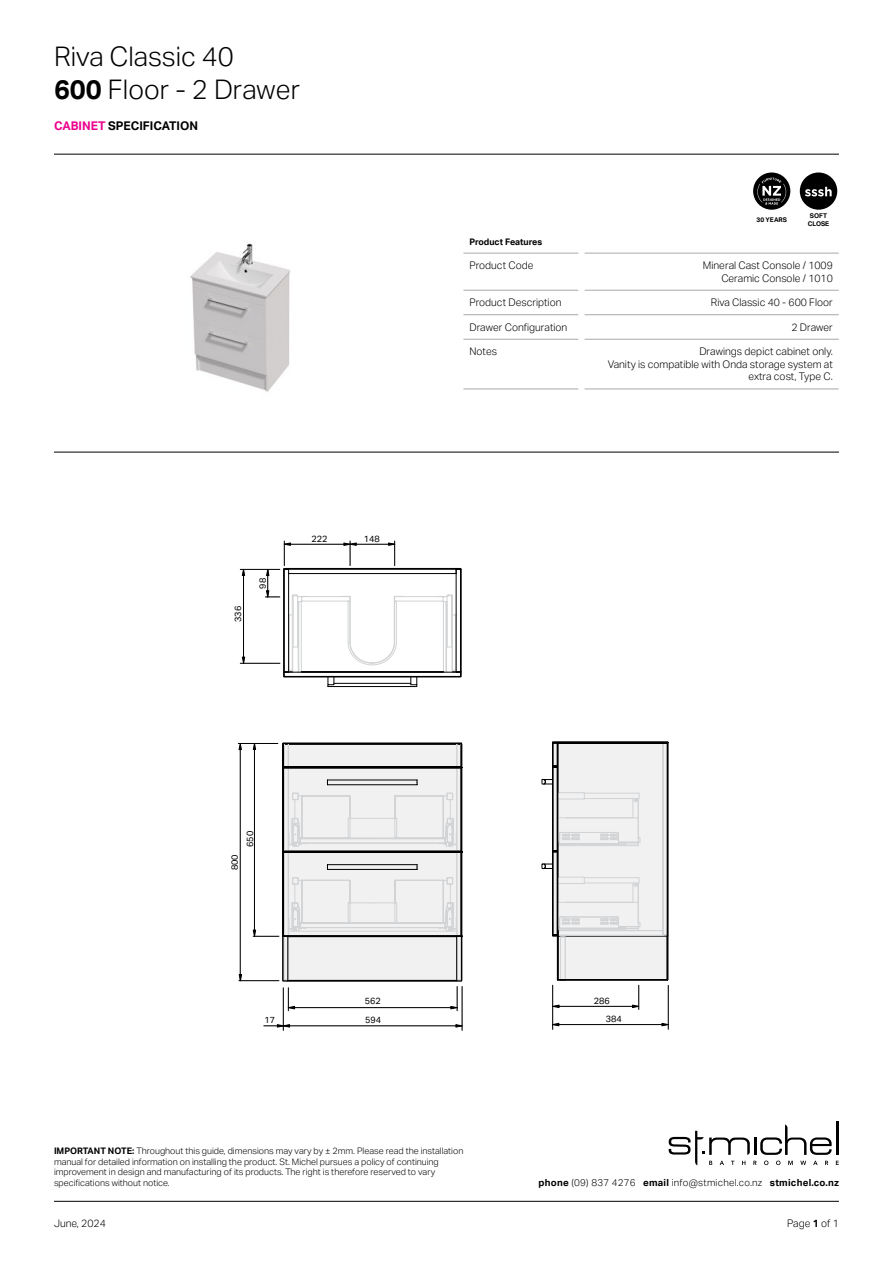
<style>
.page{position:relative;width:893px;height:1263px;background:#fff}
.page>*{position:absolute;margin:0;border:0;box-sizing:border-box;transform-origin:0 0}
.t1{font:300 27px/32.4px "Aktiv Grotesk";color:#000}
.t2{font:700 12px "Aktiv Grotesk";color:#000}
.t3{font:300 10.5px/12.6px "Aktiv Grotesk";color:#000;text-align:right}
.t4{font:300 9.75px "Aktiv Grotesk";letter-spacing:.025em;color:#000}
.t5{font:300 9px/10.8px "Aktiv Grotesk";color:#000}
.t6{font:9px "Aktiv Grotesk";color:#000}
.t7{font:700 9px "Aktiv Grotesk";color:#000}
.t8{font:8.85px "Aktiv Grotesk";color:#000}
.t9{font:700 6.45px/7.8px "Aktiv Grotesk";color:#000;text-align:center}
.s1{font-weight:700}
.s2{color:#ec008c}
</style>
<div class="page">
<hr style="left:54px;top:1201px;width:785px;height:1px;background:#000">
<hr style="left:836px;top:1121px;width:3px;height:34px;background:#000">
<svg style="left:669px;top:1124px;width:170px;height:41px"></svg>
<svg style="left:753px;top:172px;width:37px;height:38px"></svg>
<svg style="left:800px;top:172px;width:37px;height:38px"></svg>
<svg style="left:757px;top:178px;width:29px;height:27px"></svg>
<hr style="left:54px;top:154px;width:785px;height:1px;background:#000">
<hr style="left:54px;top:452px;width:785px;height:1px;background:#000">
<hr style="left:463px;top:253px;width:115px;height:1px;background:#a7a9ac">
<hr style="left:585px;top:253px;width:254px;height:1px;background:#a7a9ac">
<hr style="left:463px;top:290px;width:115px;height:1px;background:#a7a9ac">
<hr style="left:585px;top:290px;width:254px;height:1px;background:#a7a9ac">
<hr style="left:463px;top:314px;width:115px;height:1px;background:#a7a9ac">
<hr style="left:585px;top:314px;width:254px;height:1px;background:#a7a9ac">
<hr style="left:463px;top:339px;width:115px;height:1px;background:#a7a9ac">
<hr style="left:585px;top:339px;width:254px;height:1px;background:#a7a9ac">
<hr style="left:463px;top:389px;width:115px;height:1px;background:#a7a9ac">
<hr style="left:585px;top:389px;width:254px;height:1px;background:#a7a9ac">
<img style="left:190px;top:243px;width:101px;height:149px">
<hr style="left:243px;top:569px;width:1px;height:94px;background:#000">
<hr style="left:240px;top:569px;width:40px;height:1px;background:#000">
<hr style="left:240px;top:663px;width:40px;height:1px;background:#000">
<svg style="left:242px;top:569px;width:3px;height:7px"></svg>
<svg style="left:242px;top:657px;width:3px;height:7px"></svg>
<hr style="left:462px;top:986px;width:1px;height:44px;background:#000">
<svg style="left:455px;top:1024px;width:7px;height:3px"></svg>
<hr style="left:264px;top:1025px;width:197px;height:1px;background:#000">
<hr style="left:283px;top:988px;width:1px;height:42px;background:#000">
<hr style="left:240px;top:746px;width:1px;height:235px;background:#000">
<hr style="left:238px;top:743px;width:40px;height:1px;background:#000">
<hr style="left:239px;top:980px;width:40px;height:1px;background:#000">
<svg style="left:239px;top:744px;width:3px;height:6px"></svg>
<svg style="left:239px;top:974px;width:3px;height:7px"></svg>
<svg style="left:253px;top:742px;width:209px;height:269px"></svg>
<svg style="left:277px;top:1024px;width:13px;height:3px"></svg>
<hr style="left:668px;top:985px;width:1px;height:44px;background:#000">
<svg style="left:662px;top:1023px;width:6px;height:3px"></svg>
<svg style="left:553px;top:1023px;width:6px;height:3px"></svg>
<hr style="left:553px;top:1024px;width:114px;height:1px;background:#000">
<hr style="left:552px;top:985px;width:1px;height:44px;background:#000">
<svg style="left:541px;top:742px;width:128px;height:267px"></svg>
<hr style="left:555px;top:1006px;width:83px;height:1px;background:#000">
<svg style="left:265px;top:541px;width:196px;height:146px"></svg>
<h1 class="t1" style="left:54px;top:41px;width:248px">Riva Classic 40<br><span class="s1">600</span> Floor - 2 Drawer</h1>
<h2 class="t2" style="left:54px;top:118px;width:146px"><span class="s2">CABINET</span> SPECIFICATION</h2>
<p class="t6" style="left:233px;top:622px;width:17px;rotate:-90deg">336</p>
<p class="t6" style="left:258px;top:589px;width:12px;rotate:-90deg">98</p>
<p class="t6" style="left:311px;top:534px;width:17px">222</p>
<p class="t6" style="left:364px;top:534px;width:17px">148</p>
<p class="t6" style="left:229px;top:870px;width:17px;rotate:-90deg">800</p>
<p class="t6" style="left:245px;top:847px;width:17px;rotate:-90deg">650</p>
<p class="t6" style="left:365px;top:996px;width:17px">562</p>
<p class="t9" style="left:756px;top:216px;width:32px">30 YEARS</p>
<p class="t9" style="left:808px;top:212px;width:23px">SOFT<br>CLOSE</p>
<p class="t7" style="left:469px;top:237px;width:74px">Product Features</p>
<p class="t3" style="left:469px;top:259px;width:66px">Product Code</p>
<p class="t3" style="left:703px;top:259px;width:131px">Mineral Cast Console / 1009<br>Ceramic Console / 1010</p>
<p class="t3" style="left:469px;top:296px;width:94px">Product Description</p>
<p class="t3" style="left:711px;top:296px;width:123px">Riva Classic 40 - 600 Floor</p>
<p class="t3" style="left:469px;top:321px;width:99px">Drawer Configuration</p>
<p class="t3" style="left:791px;top:321px;width:43px">2 Drawer</p>
<p class="t3" style="left:469px;top:345px;width:29px">Notes</p>
<p class="t3" style="left:608px;top:345px;width:227px">Drawings depict cabinet only.<br>Vanity is compatible with Onda storage system at extra cost, Type C.</p>
<p class="t6" style="left:594px;top:995px;width:17px">286</p>
<p class="t8" style="left:264px;top:1015px;width:12px">17</p>
<p class="t6" style="left:606px;top:1013px;width:17px">384</p>
<p class="t6" style="left:365px;top:1014px;width:17px">594</p>
<p class="t5" style="left:54px;top:1145px;width:411px"><span class="s1">IMPORTANT NOTE:</span> Throughout this guide, dimensions may vary by ± 2mm. Please read the installation manual for detailed information on installing the product. St. Michel pursues a policy of continuing improvement in design and manufacturing of its products. The right is therefore reserved to vary specifications without notice.</p>
<p class="t3" style="left:54px;top:1217px;width:53px">June, 2024</p>
<p class="t3" style="left:787px;top:1217px;width:53px">Page <span class="s1">1</span> of 1</p>
<p class="t4" style="left:539px;top:1177px;width:302px"><span class="s1">phone</span> (09) 837 4276 <span class="s1">email</span> info@stmichel.co.nz <span class="s1">stmichel.co.nz</span></p>
</div>
